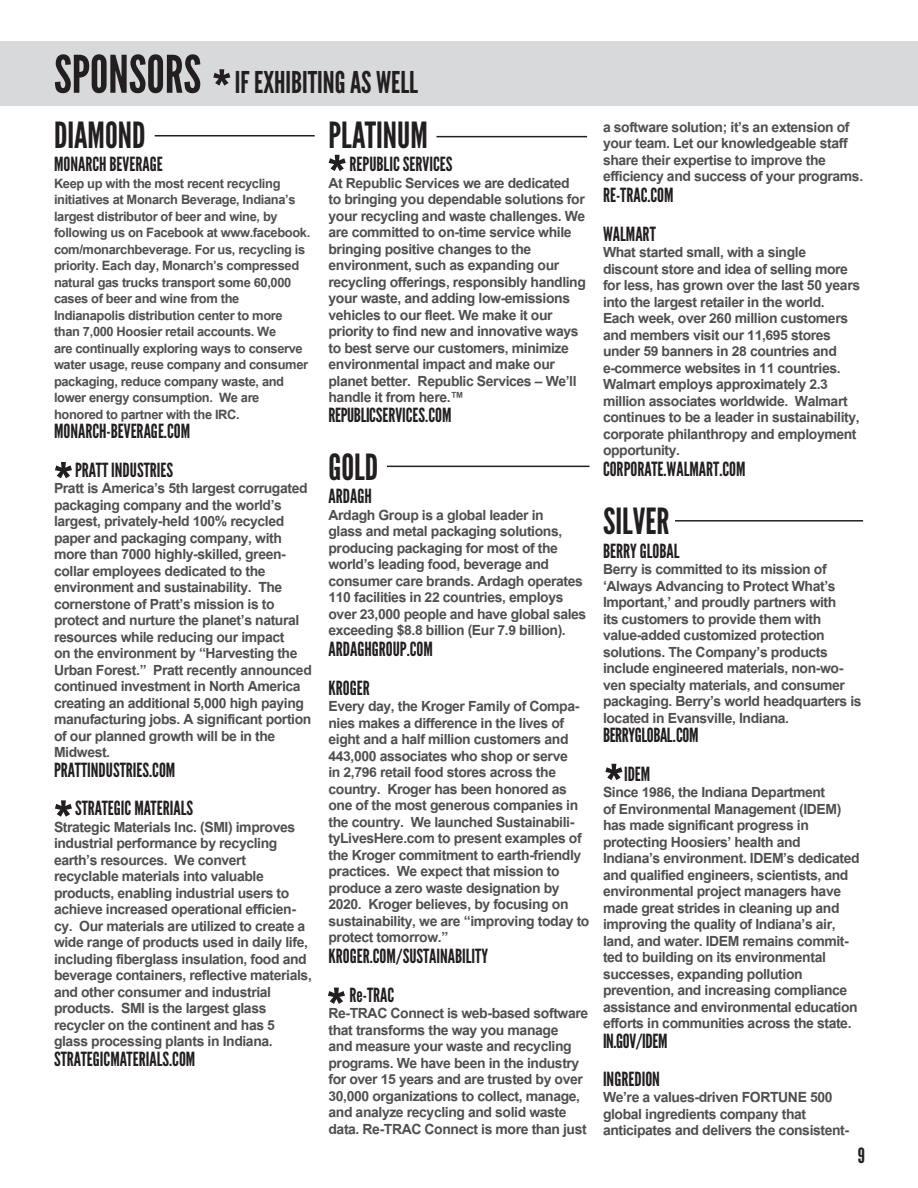
<style>
.page{position:relative;width:918px;height:1188px;background:#fff}
.page>*{position:absolute;margin:0;border:0;box-sizing:border-box;transform-origin:0 0}
.t1{font:66px "League Gothic";color:#231f20}
.t2{font:51.75px "League Gothic";color:#231f20}
.t3{font:36px "League Gothic";color:#231f20}
.t4{font:30px "League Gothic";color:#231f20}
.t5{font:21px "League Gothic";color:#231f20}
.t6{font:700 19.5px/16.5px "Utsaah";letter-spacing:-.02em;color:#524f4f}
.t7{font:19.5px/38.4px "League Gothic";color:#231f20}
.t8{font:19.5px/38.4px "League Gothic";letter-spacing:-.02em;color:#231f20}
.t9{font:700 18px/16.5px "Utsaah";letter-spacing:-.02em;color:#524f4f}
</style>
<div class="page">
<div style="left:0;top:41px;width:918px;height:65px;background:#d8d9da"></div>
<hr style="left:155px;top:135px;width:160px;height:1px;background:#231f20">
<hr style="left:675px;top:520px;width:188px;height:2px;background:#231f20">
<hr style="left:436px;top:136px;width:151px;height:1px;background:#231f20">
<hr style="left:387px;top:466px;width:203px;height:1px;background:#231f20">
<h2 class="t2" style="left:54px;top:44px;width:149px">SPONSORS</h2>
<h3 class="t3" style="left:54px;top:114px;width:93px">DIAMOND</h3>
<p class="t7" style="left:54px;top:145px;width:110px">MONARCH BEVERAGE</p>
<p class="t9" style="left:54px;top:176px;width:258px">Keep up with the most recent recycling initiatives at Monarch Beverage, Indiana’s largest distributor of beer and wine, by following us on Facebook at www.facebook. com/monarchbeverage. For us, recycling is priority. Each day, Monarch’s compressed natural gas trucks transport some 60,000 cases of beer and wine from the Indianapolis distribution center to more than 7,000 Hoosier retail accounts. We<br>are continually exploring ways to conserve water usage, reuse company and consumer packaging, reduce company waste, and lower energy consumption. We are honored to partner with the IRC.</p>
<p class="t7" style="left:54px;top:412px;width:138px;text-align:center">MONARCH-BEVERAGE.COM<br>PRATT INDUSTRIES</p>
<p class="t6" style="left:54px;top:481px;width:259px">Pratt is America’s 5th largest corrugated packaging company and the world’s largest, privately-held 100% recycled paper and packaging company, with more than 7000 highly-skilled, green&shy;collar employees dedicated to the environment and sustainability. The cornerstone of Pratt’s mission is to protect and nurture the planet’s natural resources while reducing our impact<br>on the environment by “Harvesting the Urban Forest.” Pratt recently announced continued investment in North America creating an additional 5,000 high paying manufacturing jobs. A significant portion of our planned growth will be in the Midwest.</p>
<p class="t7" style="left:75px;top:751px;width:120px;text-indent:-21px">PRATTINDUSTRIES.COM<br>STRATEGIC MATERIALS</p>
<p class="t6" style="left:54px;top:820px;width:259px">Strategic Materials Inc. (SMI) improves industrial performance by recycling earth’s resources. We convert recyclable materials into valuable products, enabling industrial users to achieve increased operational efficien&shy;cy. Our materials are utilized to create a wide range of products used in daily life, including fiberglass insulation, food and beverage containers, reflective materials, and other consumer and industrial products. SMI is the largest glass recycler on the continent and has 5 glass processing plants in Indiana.</p>
<p class="t7" style="left:54px;top:1040px;width:143px">STRATEGICMATERIALS.COM</p>
<h1 class="t1" style="left:211px;top:55px;width:23px">*</h1>
<h3 class="t4" style="left:235px;top:64px;width:185px">IF EXHIBITING AS WELL</h3>
<h3 class="t3" style="left:328px;top:114px;width:101px">PLATINUM</h3>
<p class="t7" style="left:350px;top:145px;width:104px">REPUBLIC SERVICES</p>
<p class="t6" style="left:328px;top:176px;width:259px">At Republic Services we are dedicated to bringing you dependable solutions for your recycling and waste challenges. We are committed to on-time service while bringing positive changes to the environment, such as expanding our recycling offerings, responsibly handling your waste, and adding low-emissions vehicles to our fleet. We make it our priority to find new and innovative ways to best serve our customers, minimize environmental impact and make our planet better. Republic Services – We’ll handle it from here.™</p>
<p class="t7" style="left:328px;top:396px;width:124px">REPUBLICSERVICES.COM</p>
<h3 class="t3" style="left:328px;top:446px;width:51px">GOLD</h3>
<p class="t7" style="left:328px;top:477px;width:45px">ARDAGH</p>
<p class="t6" style="left:328px;top:508px;width:259px">Ardagh Group is a global leader in<br>glass and metal packaging solutions, producing packaging for most of the world’s leading food, beverage and consumer care brands. Ardagh operates 110 facilities in 22 countries, employs over 23,000 people and have global sales exceeding $8.8 billion (Eur 7.9 billion).</p>
<p class="t7" style="left:328px;top:630px;width:106px">ARDAGHGROUP.COM<br>KROGER</p>
<p class="t6" style="left:328px;top:699px;width:262px">Every day, the Kroger Family of Compa&shy;nies makes a difference in the lives of eight and a half million customers and 443,000 associates who shop or serve<br>in 2,796 retail food stores across the country. Kroger has been honored as one of the most generous companies in the country. We launched Sustainabili&shy;tyLivesHere.com to present examples of the Kroger commitment to earth-friendly practices. We expect that mission to produce a zero waste designation by 2020. Kroger believes, by focusing on sustainability, we are “improving today to protect tomorrow.”</p>
<p class="t7" style="left:350px;top:937px;width:140px;text-indent:-21px">KROGER.COM/SUSTAINABILITY<br>Re-TRAC</p>
<p class="t6" style="left:328px;top:1006px;width:261px">Re-TRAC Connect is web-based software that transforms the way you manage<br>and measure your waste and recycling programs. We have been in the industry for over 15 years and are trusted by over 30,000 organizations to collect, manage, and analyze recycling and solid waste data. Re-TRAC Connect is more than just</p>
<h1 class="t1" style="left:326px;top:140px;width:23px">*</h1>
<h1 class="t1" style="left:52px;top:448px;width:23px">*</h1>
<h1 class="t1" style="left:52px;top:786px;width:23px">*</h1>
<h1 class="t1" style="left:326px;top:973px;width:23px">*</h1>
<p class="t6" style="left:603px;top:120px;width:262px">a software solution; it’s an extension of your team. Let our knowledgeable staff share their expertise to improve the efficiency and success of your programs.</p>
<p class="t7" style="left:603px;top:176px;width:72px">RE-TRAC.COM<br>WALMART</p>
<p class="t6" style="left:603px;top:245px;width:259px">What started small, with a single discount store and idea of selling more for less, has grown over the last 50 years into the largest retailer in the world.<br>Each week, over 260 million customers and members visit our 11,695 stores under 59 banners in 28 countries and e-commerce websites in 11 countries.<br>Walmart employs approximately 2.3 million associates worldwide. Walmart continues to be a leader in sustainability, corporate philanthropy and employment opportunity.</p>
<p class="t7" style="left:603px;top:450px;width:144px">CORPORATE.WALMART.COM</p>
<h3 class="t3" style="left:603px;top:500px;width:68px">SILVER</h3>
<p class="t7" style="left:603px;top:532px;width:78px">BERRY GLOBAL</p>
<p class="t6" style="left:603px;top:562px;width:260px">Berry is committed to its mission of ‘Always Advancing to Protect What’s Important,’ and proudly partners with<br>its customers to provide them with value-added customized protection solutions. The Company’s products include engineered materials, non-wo&shy;ven specialty materials, and consumer packaging. Berry’s world headquarters is located in Evansville, Indiana.</p>
<p class="t8" style="left:624px;top:716px;width:76px;text-indent:-21px">BERRYGLOBAL.COM<br>IDEM</p>
<p class="t6" style="left:603px;top:785px;width:258px">Since 1986, the Indiana Department<br>of Environmental Management (IDEM) has made significant progress in protecting Hoosiers’ health and Indiana’s environment. IDEM’s dedicated and qualified engineers, scientists, and environmental project managers have made great strides in cleaning up and improving the quality of Indiana’s air, land, and water. IDEM remains commit&shy;ted to building on its environmental successes, expanding pollution prevention, and increasing compliance assistance and environmental education efforts in communities across the state.</p>
<p class="t7" style="left:603px;top:1022px;width:66px">IN.GOV/IDEM<br>INGREDION</p>
<p class="t6" style="left:603px;top:1090px;width:248px">We’re a values-driven FORTUNE 500 global ingredients company that anticipates and delivers the consistent-</p>
<h1 class="t1" style="left:603px;top:749px;width:23px">*</h1>
<p class="t5" style="left:858px;top:1143px;width:9px">9</p>
</div>
